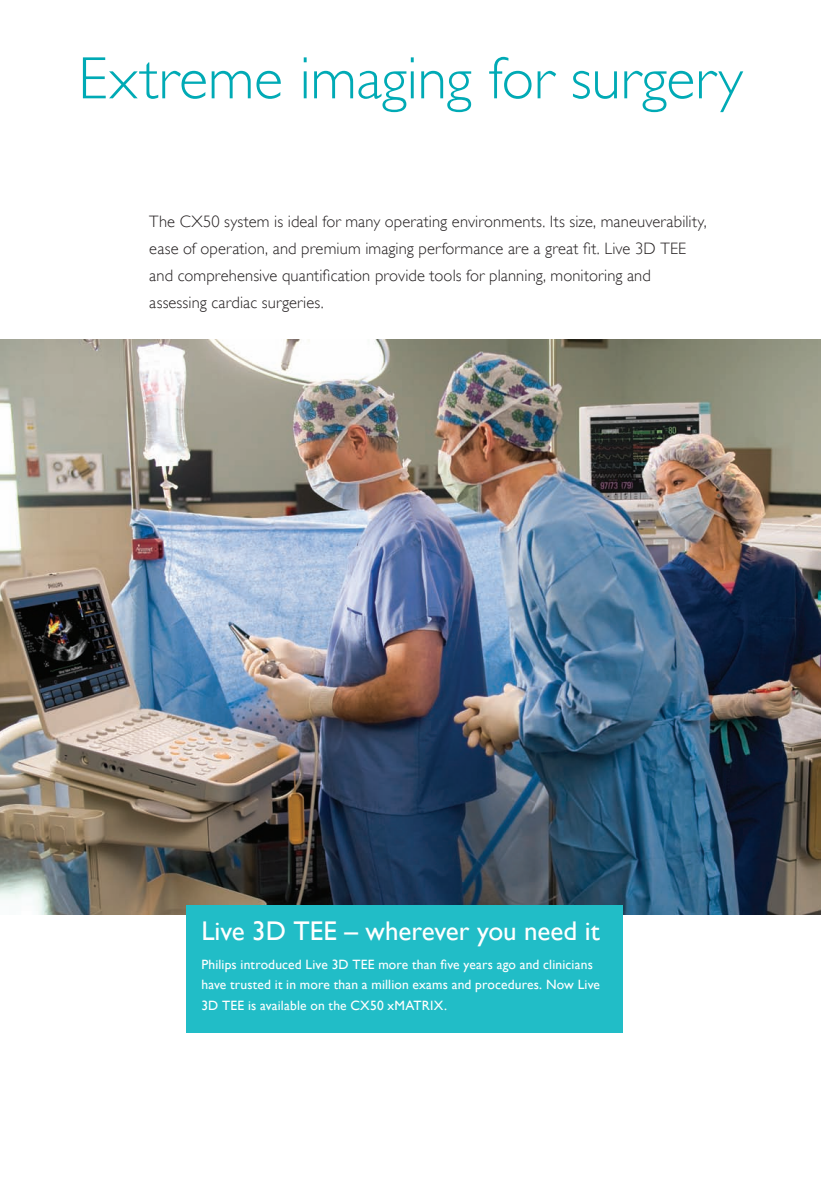
<style>
.page{position:relative;width:821px;height:1187px;background:#fff}
.page>*{position:absolute;margin:0;border:0;box-sizing:border-box;transform-origin:0 0}
.t1{font:60px "Gill Sans Alt One WGL Light";letter-spacing:-.005em;color:#00aab5}
.t2{font:27px "Gill Sans Alt One WGL";letter-spacing:-.005em;color:#fff}
.t3{font:16.5px/27px "Gill Sans Alt One WGL Light";letter-spacing:.005em;color:#231f20}
.t4{font:13.5px/20.2px "Gill Sans Alt One WGL";letter-spacing:.015em;color:#fff}
</style>
<div class="page">
<img style="left:0;top:339px;width:821px;height:575px">
<div style="left:186px;top:905px;width:436px;height:128px;background:#21bdc7"></div>
<h1 class="t1" style="left:78px;top:39px;width:666px">Extreme imaging for surgery</h1>
<p class="t3" style="left:149px;top:208px;width:559px">The CX50 system is ideal for many operating environments. Its size, maneuverability, ease of operation, and premium imaging performance are a great fit. Live 3D TEE and comprehensive quantification provide tools for planning, monitoring and assessing cardiac surgeries.</p>
<h2 class="t2" style="left:201px;top:912px;width:400px">Live 3D TEE – wherever you need it</h2>
<p class="t4" style="left:201px;top:954px;width:400px">Philips introduced Live 3D TEE more than five years ago and clinicians have trusted it in more than a million exams and procedures. Now Live<br>3D TEE is available on the CX50 xMATRIX.</p>
</div>
